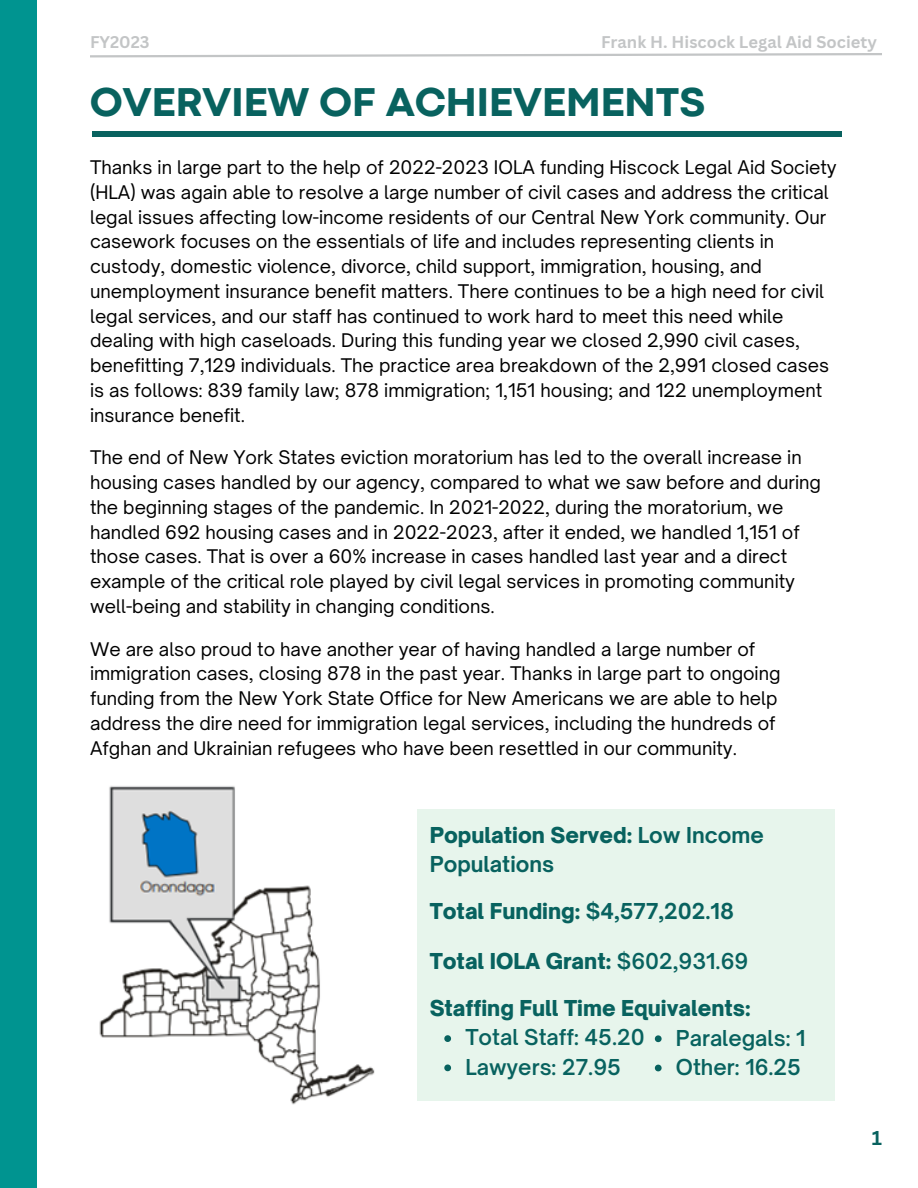
<style>
.page{position:relative;width:918px;height:1188px;background:#fff}
.page>*{position:absolute;margin:0;border:0;box-sizing:border-box;transform-origin:0 0}
.t1{font:800 42px "Codec Pro";color:#08625f}
.t2{font:900 21px "Open Sauce One";color:#08625f}
.t3{font:600 21px "Open Sauce One";color:#08625f}
.t4{font:700 21px/29.2px "Open Sauce One";color:#08625f}
.t5{font:700 19.5px "Canva Sans";color:#08625f}
.t6{font:18px/24.8px "Open Sauce One";color:#000}
.t7{font:700 16.5px "Canva Sans";color:#c3c5c6}
.s1{font-weight:900}
.s2{font-weight:700}
.s3{font-weight:600}
</style>
<div class="page">
<div style="left:0;top:0;width:37px;height:1188px;background:#009490"></div>
<div style="left:92px;top:131px;width:750px;height:5px;background:#08625f"></div>
<svg style="left:90px;top:53px;width:792px;height:5px"></svg>
<div style="left:418px;top:809px;width:417px;height:291px;background:#e7f5ec"></div>
<img style="left:99px;top:786px;width:276px;height:319px">
<svg style="left:444px;top:1035px;width:7px;height:7px"></svg>
<svg style="left:444px;top:1064px;width:7px;height:7px"></svg>
<svg style="left:655px;top:1035px;width:7px;height:7px"></svg>
<svg style="left:655px;top:1065px;width:7px;height:6px"></svg>
<p class="t7" style="left:90px;top:31px;width:61px">FY2023</p>
<p class="t7" style="left:601px;top:31px;width:277px">Frank H. Hiscock Legal Aid Society</p>
<p class="t1" style="left:90px;top:87px;width:617px">OVERVIEW OF ACHIEVEMENTS</p>
<p class="t6" style="left:90px;top:155px;width:748px">Thanks in large part to the help of 2022-2023 IOLA funding Hiscock Legal Aid Society (HLA) was again able to resolve a large number of civil cases and address the critical legal issues affecting low-income residents of our Central New York community. Our casework focuses on the essentials of life and includes representing clients in custody, domestic violence, divorce, child support, immigration, housing, and unemployment insurance benefit matters. There continues to be a high need for civil legal services, and our staff has continued to work hard to meet this need while dealing with high caseloads. During this funding year we closed 2,990 civil cases, benefitting 7,129 individuals. The practice area breakdown of the 2,991 closed cases is as follows: 839 family law; 878 immigration; 1,151 housing; and 122 unemployment insurance benefit.</p>
<p class="t6" style="left:90px;top:445px;width:732px">The end of New York States eviction moratorium has led to the overall increase in housing cases handled by our agency, compared to what we saw before and during the beginning stages of the pandemic. In 2021-2022, during the moratorium, we handled 692 housing cases and in 2022-2023, after it ended, we handled 1,151 of those cases. That is over a 60% increase in cases handled last year and a direct example of the critical role played by civil legal services in promoting community well-being and stability in changing conditions.</p>
<p class="t6" style="left:90px;top:636px;width:692px">We are also proud to have another year of having handled a large number of immigration cases, closing 878 in the past year. Thanks in large part to ongoing funding from the New York State Office for New Americans we are able to help address the dire need for immigration legal services, including the hundreds of Afghan and Ukrainian refugees who have been resettled in our community.</p>
<p class="t4" style="left:430px;top:820px;width:336px"><span class="s1">Population Served:</span> Low Income<br>Populations</p>
<p class="t2" style="left:430px;top:898px;width:306px">Total Funding: <span class="s2">$4,577,202.18</span></p>
<p class="t2" style="left:430px;top:948px;width:320px">Total IOLA Grant: <span class="s3">$602,931.69</span></p>
<p class="t2" style="left:430px;top:995px;width:323px">Staffing Full Time Equivalents:</p>
<p class="t3" style="left:676px;top:1025px;width:131px">Paralegals: 1</p>
<p class="t3" style="left:676px;top:1054px;width:127px">Other: 16.25</p>
<p class="t3" style="left:465px;top:1024px;width:181px">Total Staff: 45.20</p>
<p class="t3" style="left:465px;top:1054px;width:157px">Lawyers: 27.95</p>
<p class="t5" style="left:872px;top:1124px;width:12px">1</p>
</div>
